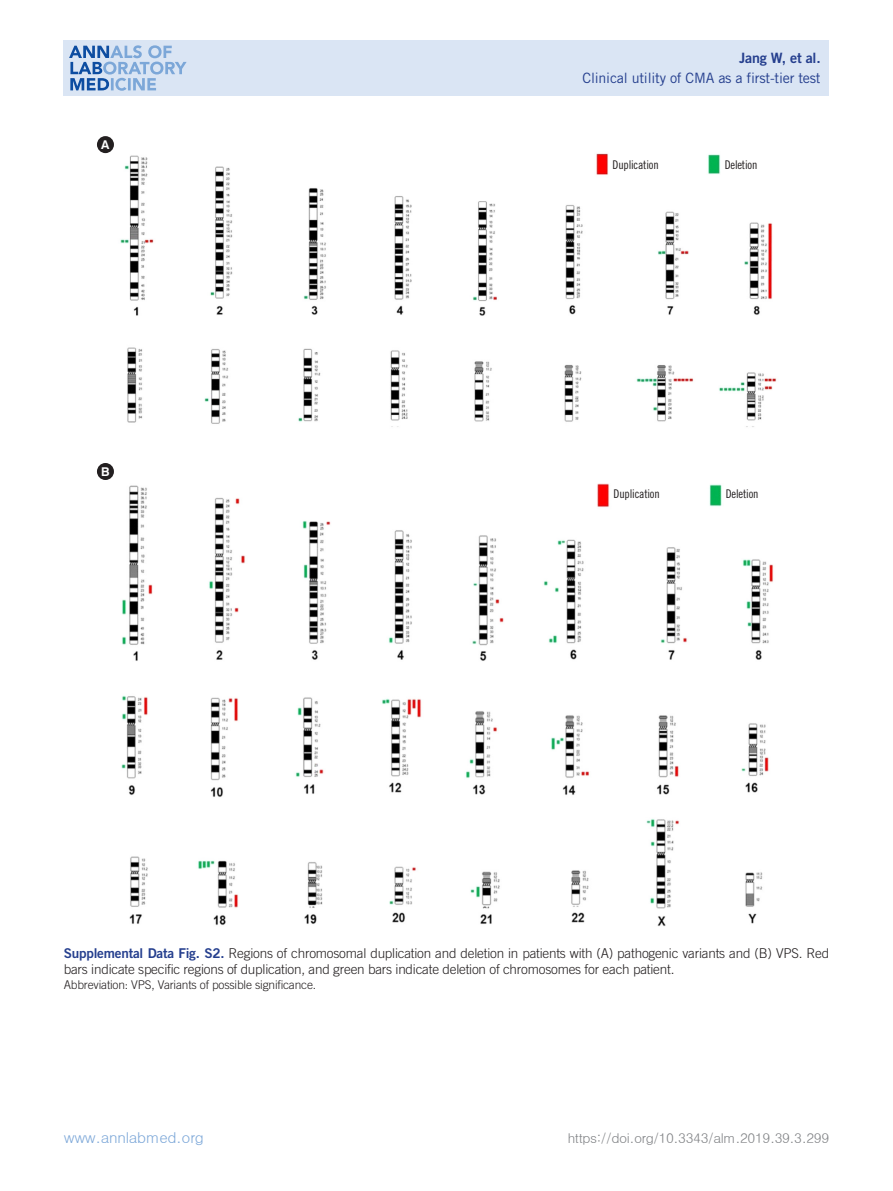
<style>
.page{position:relative;width:893px;height:1191px;background:#fff}
.page>*{position:absolute;margin:0;border:0;box-sizing:border-box;transform-origin:0 0}
.t1{font:15px "Dotum";letter-spacing:-.02em;color:#7ca7d8}
.t2{font:14.25px "Trade Gothic LT Std";letter-spacing:-.015em;color:#253f8e}
.t3{font:14.25px "Trade Gothic LT Std Bd 2";letter-spacing:-.015em;color:#253f8e}
.표제목_그림설명{font:300 13.5px/16.2px "Trade Gothic LT Std";letter-spacing:-.015em;color:#231f20}
.t4{font:13.5px "Dotum";letter-spacing:-.03em;color:#808285}
.t5{font:700 12.15px "Swiss 721 BT";color:#fff}
.표_그림_주석{font:300 12px "Trade Gothic LT Std";letter-spacing:-.015em;color:#231f20}
.그림지문_8pt{font:12px "Trade Gothic LT Std Cn 18";letter-spacing:-.015em;color:#231f20}
.s1{font-family:"Trade Gothic LT Std Bd 2";font-weight:400;color:#253f8e}
</style>
<div class="page">
<div style="left:64px;top:40px;width:765px;height:56px;background:#dae5f4"></div>
<svg style="left:69px;top:45px;width:118px;height:46px"></svg>
<img style="left:97px;top:147px;width:680px;height:779px">
<div style="left:97px;top:136px;width:17px;height:17px;background:#231f20;border-radius:50%"></div>
<div style="left:97px;top:463px;width:17px;height:17px;background:#231f20;border-radius:50%"></div>
<p class="t5" style="left:101px;top:137px;width:10px">A</p>
<p class="t5" style="left:101px;top:464px;width:10px">B</p>
<p class="t3" style="left:739px;top:49px;width:83px">Jang W, et al.</p>
<p class="t2" style="left:583px;top:69px;width:240px">Clinical utility of CMA as a first-tier test</p>
<p class="그림지문_8pt" style="left:612px;top:157px;width:48px">Duplication</p>
<p class="그림지문_8pt" style="left:725px;top:157px;width:34px">Deletion</p>
<p class="그림지문_8pt" style="left:614px;top:486px;width:48px">Duplication</p>
<p class="그림지문_8pt" style="left:726px;top:486px;width:34px">Deletion</p>
<p class="표제목_그림설명" style="left:64px;top:945px;width:767px"><span class="s1">Supplemental Data Fig. S2.</span> Regions of chromosomal duplication and deletion in patients with (A) pathogenic variants and (B) VPS. Red bars indicate specific regions of duplication, and green bars indicate deletion of chromosomes for each patient.</p>
<p class="표_그림_주석" style="left:64px;top:978px;width:254px">Abbreviation: VPS, Variants of possible significance.</p>
<p class="t1" style="left:64px;top:1130px;width:142px">www.annlabmed.org</p>
<p class="t4" style="left:568px;top:1131px;width:263px">https://doi.org/10.3343/alm.2019.39.3.299</p>
</div>
